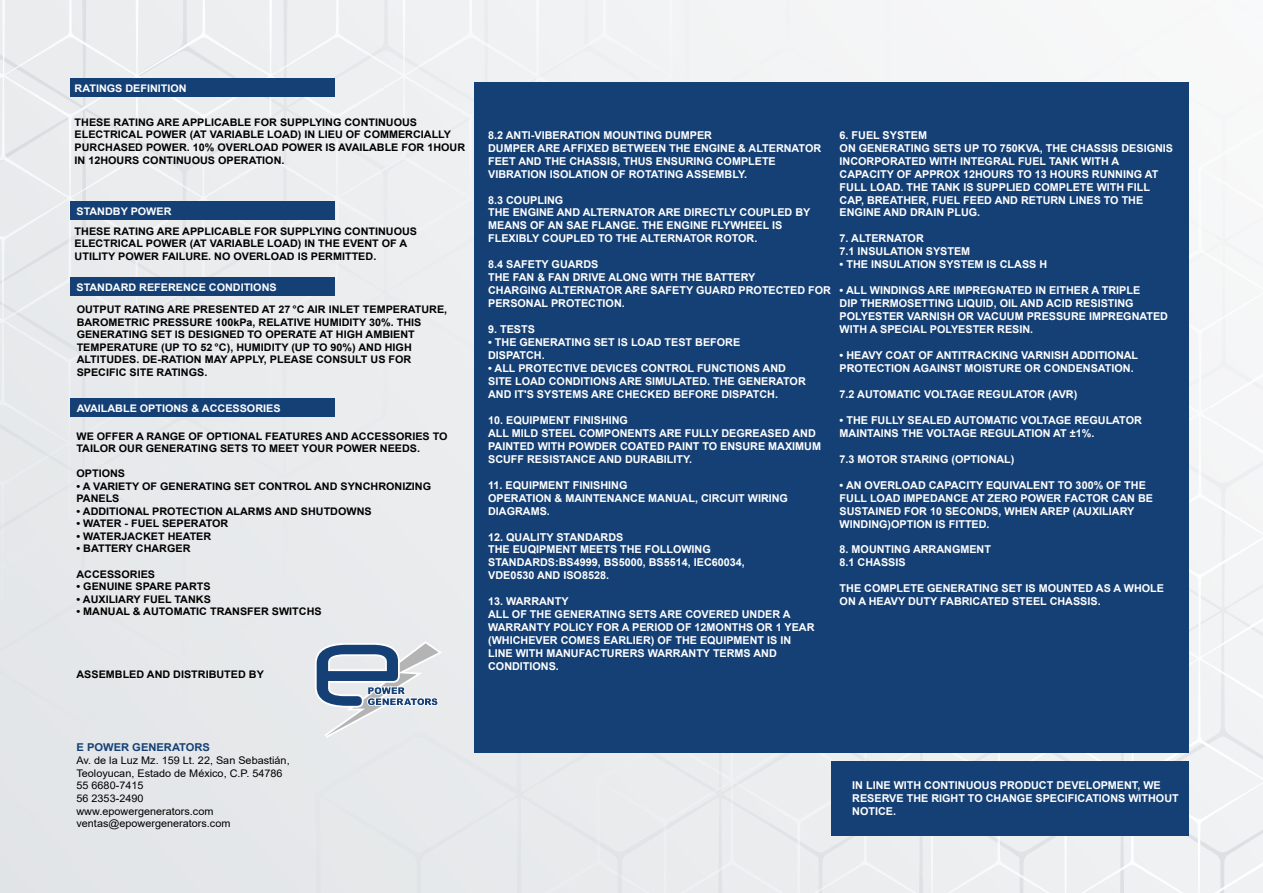
<style>
.page{position:relative;width:1263px;height:893px;background:#fff}
.page>*{position:absolute;margin:0;border:0;box-sizing:border-box;transform-origin:0 0}
.t1{font:700 10.8px/12.9px "Arial";color:#fff}
.t2{font:700 10.8px "Arial";color:#154075}
.t3{font:700 10.5px/12.6px "Arial";color:#000}
.t4{font:10.5px/12.6px "Arial";color:#000}
.t5{font:700 10.5px "Arial";color:#fff}
</style>
<div class="page">
<div style="left:0;top:0;width:1263px;height:893px;background:linear-gradient(to right,#e4e6e9,#f2f4f6)"></div>
<svg style="left:723px;top:612px;width:540px;height:281px"></svg>
<div style="left:0;top:0;width:483px;height:290px;background:#ecedef"></div>
<div style="left:71px;top:201px;width:264px;height:19px;background:#154075"></div>
<div style="left:71px;top:78px;width:264px;height:19px;background:#154075"></div>
<div style="left:71px;top:398px;width:264px;height:19px;background:#154075"></div>
<div style="left:71px;top:277px;width:264px;height:18px;background:#154075"></div>
<div style="left:474px;top:83px;width:714px;height:670px;background:#154075"></div>
<div style="left:831px;top:762px;width:357px;height:74px;background:#154075"></div>
<svg style="left:314px;top:641px;width:128px;height:97px;background:#b7c2cf"></svg>
<p class="t5" style="left:75px;top:81px;width:114px">RATINGS DEFINITION</p>
<p class="t3" style="left:75px;top:116px;width:392px">THESE RATING ARE APPLICABLE FOR SUPPLYING CONTINUOUS ELECTRICAL POWER (AT VARIABLE LOAD) IN LIEU OF COMMERCIALLY PURCHASED POWER. 10% OVERLOAD POWER IS AVAILABLE FOR 1HOUR IN 12HOURS CONTINUOUS OPERATION.</p>
<p class="t5" style="left:76px;top:204px;width:97px">STANDBY POWER</p>
<p class="t3" style="left:75px;top:225px;width:344px">THESE RATING ARE APPLICABLE FOR SUPPLYING CONTINUOUS<br>ELECTRICAL POWER (AT VARIABLE LOAD) IN THE EVENT OF A<br>UTILITY POWER FAILURE. NO OVERLOAD IS PERMITTED.</p>
<p class="t5" style="left:76px;top:280px;width:202px">STANDARD REFERENCE CONDITIONS</p>
<p class="t3" style="left:77px;top:303px;width:372px">OUTPUT RATING ARE PRESENTED AT 27 °C AIR INLET TEMPERATURE, BAROMETRIC PRESSURE 100kPa, RELATIVE HUMIDITY 30%. THIS GENERATING SET IS DESIGNED TO OPERATE AT HIGH AMBIENT TEMPERATURE (UP TO 52 °C), HUMIDITY (UP TO 90%) AND HIGH ALTITUDES. DE-RATION MAY APPLY, PLEASE CONSULT US FOR SPECIFIC SITE RATINGS.</p>
<p class="t5" style="left:77px;top:401px;width:205px">AVAILABLE OPTIONS &amp; ACCESSORIES</p>
<p class="t3" style="left:76px;top:430px;width:373px">WE OFFER A RANGE OF OPTIONAL FEATURES AND ACCESSORIES TO<br>TAILOR OUR GENERATING SETS TO MEET YOUR POWER NEEDS.</p>
<p class="t3" style="left:76px;top:467px;width:50px">OPTIONS</p>
<p class="t3" style="left:76px;top:480px;width:356px">• A VARIETY OF GENERATING SET CONTROL AND SYNCHRONIZING<br>PANELS</p>
<p class="t3" style="left:76px;top:505px;width:297px">• ADDITIONAL PROTECTION ALARMS AND SHUTDOWNS</p>
<p class="t3" style="left:76px;top:517px;width:153px">• WATER - FUEL SEPERATOR</p>
<p class="t3" style="left:76px;top:530px;width:136px">• WATERJACKET HEATER</p>
<p class="t3" style="left:76px;top:543px;width:115px">• BATTERY CHARGER</p>
<p class="t3" style="left:76px;top:568px;width:80px">ACCESSORIES</p>
<p class="t3" style="left:76px;top:580px;width:136px">• GENUINE SPARE PARTS</p>
<p class="t3" style="left:76px;top:593px;width:136px">• AUXILIARY FUEL TANKS</p>
<p class="t3" style="left:76px;top:605px;width:247px">• MANUAL &amp; AUTOMATIC TRANSFER SWITCHS</p>
<p class="t3" style="left:76px;top:668px;width:189px">ASSEMBLED AND DISTRIBUTED BY</p>
<p class="t1" style="left:488px;top:129px;width:335px">8.2 ANTI-VIBERATION MOUNTING DUMPER<br>DUMPER ARE AFFIXED BETWEEN THE ENGINE &amp; ALTERNATOR FEET AND THE CHASSIS, THUS ENSURING COMPLETE VIBRATION ISOLATION OF ROTATING ASSEMBLY.</p>
<p class="t1" style="left:488px;top:193px;width:324px">8.3 COUPLING<br>THE ENGINE AND ALTERNATOR ARE DIRECTLY COUPLED BY MEANS OF AN SAE FLANGE. THE ENGINE FLYWHEEL IS FLEXIBLY COUPLED TO THE ALTERNATOR ROTOR.</p>
<p class="t1" style="left:488px;top:258px;width:344px">8.4 SAFETY GUARDS<br>THE FAN &amp; FAN DRIVE ALONG WITH THE BATTERY<br>CHARGING ALTERNATOR ARE SAFETY GUARD PROTECTED FOR PERSONAL PROTECTION.</p>
<p class="t1" style="left:488px;top:323px;width:48px">9. TESTS</p>
<p class="t1" style="left:488px;top:336px;width:254px">• THE GENERATING SET IS LOAD TEST BEFORE<br>DISPATCH.</p>
<p class="t1" style="left:488px;top:362px;width:319px">• ALL PROTECTIVE DEVICES CONTROL FUNCTIONS AND<br>SITE LOAD CONDITIONS ARE SIMULATED. THE GENERATOR<br>AND IT'S SYSTEMS ARE CHECKED BEFORE DISPATCH.</p>
<p class="t1" style="left:488px;top:414px;width:334px">10. EQUIPMENT FINISHING<br>ALL MILD STEEL COMPONENTS ARE FULLY DEGREASED AND PAINTED WITH POWDER COATED PAINT TO ENSURE MAXIMUM SCUFF RESISTANCE AND DURABILITY.</p>
<p class="t1" style="left:488px;top:478px;width:301px">11. EQUIPMENT FINISHING<br>OPERATION &amp; MAINTENANCE MANUAL, CIRCUIT WIRING<br>DIAGRAMS.</p>
<p class="t1" style="left:488px;top:530px;width:258px">12. QUALITY STANDARDS<br>THE EUQIPMENT MEETS THE FOLLOWING<br>STANDARDS:BS4999, BS5000, BS5514, IEC60034,<br>VDE0530 AND ISO8528.</p>
<p class="t1" style="left:488px;top:595px;width:328px">13. WARRANTY<br>ALL OF THE GENERATING SETS ARE COVERED UNDER A WARRANTY POLICY FOR A PERIOD OF 12MONTHS OR 1 YEAR (WHICHEVER COMES EARLIER) OF THE EQUIPMENT IS IN LINE WITH MANUFACTURERS WARRANTY TERMS AND CONDITIONS.</p>
<p class="t1" style="left:839px;top:129px;width:335px">6. FUEL SYSTEM<br>ON GENERATING SETS UP TO 750KVA, THE CHASSIS DESIGNIS INCORPORATED WITH INTEGRAL FUEL TANK WITH A CAPACITY OF APPROX 12HOURS TO 13 HOURS RUNNING AT FULL LOAD. THE TANK IS SUPPLIED COMPLETE WITH FILL CAP, BREATHER, FUEL FEED AND RETURN LINES TO THE ENGINE AND DRAIN PLUG.</p>
<p class="t1" style="left:839px;top:232px;width:132px">7. ALTERNATOR<br>7.1 INSULATION SYSTEM</p>
<p class="t1" style="left:839px;top:258px;width:209px">• THE INSULATION SYSTEM IS CLASS H</p>
<p class="t1" style="left:839px;top:284px;width:330px">• ALL WINDINGS ARE IMPREGNATED IN EITHER A TRIPLE<br>DIP THERMOSETTING LIQUID, OIL AND ACID RESISTING POLYESTER VARNISH OR VACUUM PRESSURE IMPREGNATED WITH A SPECIAL POLYESTER RESIN.</p>
<p class="t1" style="left:839px;top:349px;width:300px">• HEAVY COAT OF ANTITRACKING VARNISH ADDITIONAL<br>PROTECTION AGAINST MOISTURE OR CONDENSATION.</p>
<p class="t1" style="left:839px;top:388px;width:239px">7.2 AUTOMATIC VOLTAGE REGULATOR (AVR)</p>
<p class="t1" style="left:839px;top:414px;width:304px">• THE FULLY SEALED AUTOMATIC VOLTAGE REGULATOR<br>MAINTAINS THE VOLTAGE REGULATION AT ±1%.</p>
<p class="t1" style="left:839px;top:453px;width:176px">7.3 MOTOR STARING (OPTIONAL)</p>
<p class="t1" style="left:839px;top:478px;width:315px">• AN OVERLOAD CAPACITY EQUIVALENT TO 300% OF THE FULL LOAD IMPEDANCE AT ZERO POWER FACTOR CAN BE SUSTAINED FOR 10 SECONDS, WHEN AREP (AUXILIARY WINDING)OPTION IS FITTED.</p>
<p class="t1" style="left:839px;top:543px;width:153px">8. MOUNTING ARRANGMENT<br>8.1 CHASSIS</p>
<p class="t1" style="left:839px;top:582px;width:326px">THE COMPLETE GENERATING SET IS MOUNTED AS A WHOLE<br>ON A HEAVY DUTY FABRICATED STEEL CHASSIS.</p>
<p class="t2" style="left:76px;top:740px;width:135px">E POWER GENERATORS</p>
<p class="t4" style="left:76px;top:754px;width:215px">Av. de la Luz Mz. 159 Lt. 22, San Sebastián,<br>Teoloyucan, Estado de México, C.P. 54786<br>55 6680-7415<br>56 2353-2490<br>www.epowergenerators.com ventas@epowergenerators.com</p>
<p class="t1" style="left:844px;top:778px;width:328px">IN LINE WITH CONTINUOUS PRODUCT DEVELOPMENT, WE<br>RESERVE THE RIGHT TO CHANGE SPECIFICATIONS WITHOUT<br>NOTICE.</p>
<p class="t1" style="left:852px;top:778px;width:328px">IN LINE WITH CONTINUOUS PRODUCT DEVELOPMENT, WE<br>RESERVE THE RIGHT TO CHANGE SPECIFICATIONS WITHOUT<br>NOTICE.</p>
</div>
